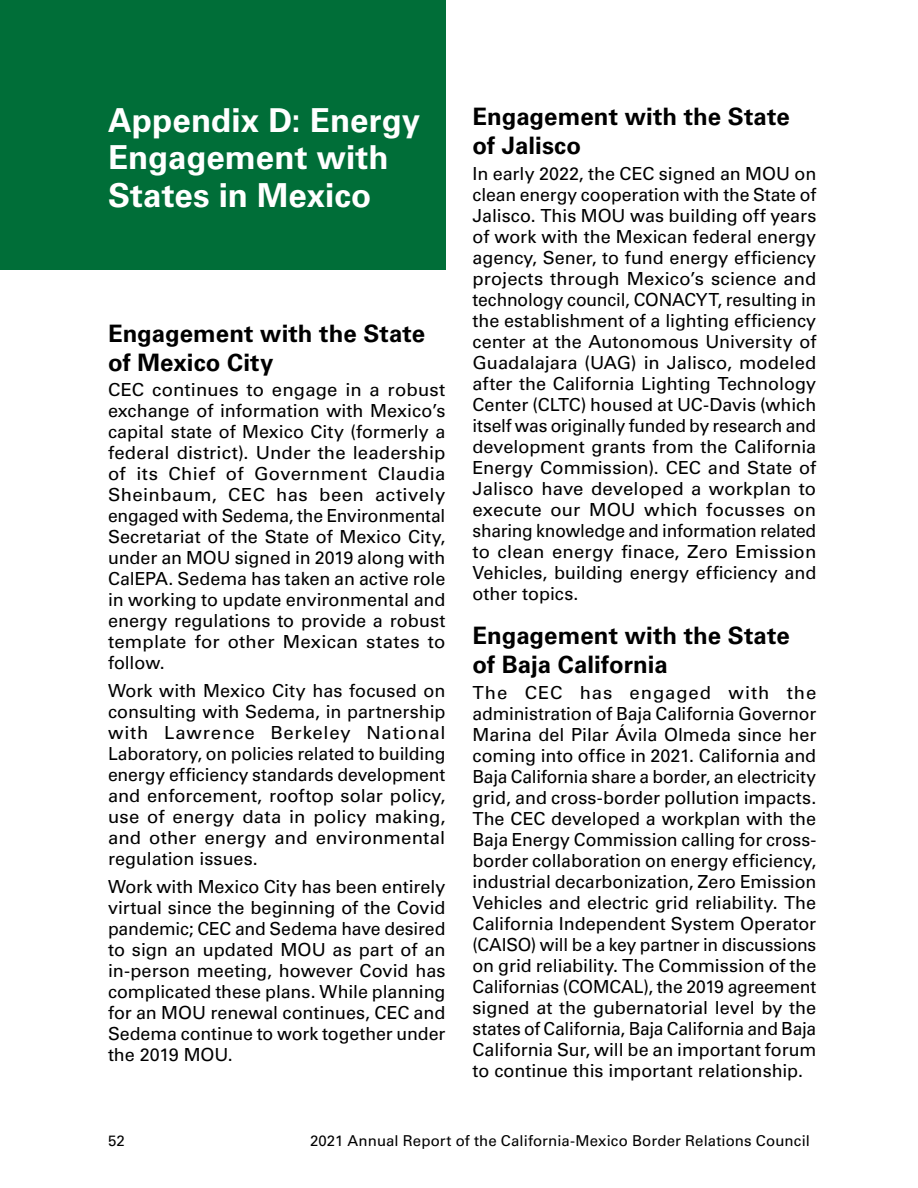
<style>
.page{position:relative;width:918px;height:1188px;background:#fff}
.page>*{position:absolute;margin:0;border:0;box-sizing:border-box;transform-origin:0 0}
.Header_1{font:700 33px/37.5px "Univers LT Std";letter-spacing:.005em;color:#fff}
.Header_2{font:700 24px/28.8px "Univers LT Std";letter-spacing:.005em;color:#000}
.t1{font:18px/21px "Univers LT Std";color:#000;text-align:justify}
.t2{font:15px "Univers LT Std";letter-spacing:.005em;color:#000}
</style>
<div class="page">
<div style="left:0;top:0;width:446px;height:270px;background:#006e38"></div>
<h2 class="Header_1" style="left:108px;top:102px;width:314px">Appendix D: Energy<br>Engagement with<br>States in Mexico</h2>
<h3 class="Header_2" style="left:108px;top:320px;width:319px">Engagement with the State of Mexico City</h3>
<p class="t1" style="left:108px;top:380px;width:339px">CEC continues to engage in a robust exchange of information with Mexico’s capital state of Mexico City (formerly a federal district). Under the leadership of its Chief of Government Claudia Sheinbaum, CEC has been actively engaged with Sedema, the Environmental Secretariat of the State of Mexico City, under an MOU signed in 2019 along with CalEPA. Sedema has taken an active role in working to update environmental and energy regulations to provide a robust template for other Mexican states to follow.</p>
<p class="t1" style="left:108px;top:680px;width:339px">Work with Mexico City has focused on consulting with Sedema, in partnership with Lawrence Berkeley National Laboratory, on policies related to building energy efficiency standards development and enforcement, rooftop solar policy, use of energy data in policy making, and other energy and environmental regulation issues.</p>
<p class="t1" style="left:108px;top:876px;width:339px">Work with Mexico City has been entirely virtual since the beginning of the Covid pandemic; CEC and Sedema have desired to sign an updated MOU as part of an in-person meeting, however Covid has complicated these plans. While planning for an MOU renewal continues, CEC and Sedema continue to work together under the 2019 MOU.</p>
<h3 class="Header_2" style="left:472px;top:103px;width:319px">Engagement with the State of Jalisco</h3>
<p class="t1" style="left:472px;top:163px;width:345px">In early 2022, the CEC signed an MOU on clean energy cooperation with the State of Jalisco. This MOU was building off years of work with the Mexican federal energy agency, Sener, to fund energy efficiency projects through Mexico’s science and technology council, CONACYT, resulting in the establishment of a lighting efficiency center at the Autonomous University of Guadalajara (UAG) in Jalisco, modeled after the California Lighting Technology Center (CLTC) housed at UC-Davis (which itself was originally funded by research and development grants from the California Energy Commission). CEC and State of Jalisco have developed a workplan to execute our MOU which focusses on sharing knowledge and information related to clean energy finace, Zero Emission Vehicles, building energy efficiency and other topics.</p>
<h3 class="Header_2" style="left:472px;top:622px;width:319px">Engagement with the State of Baja California</h3>
<p class="t1" style="left:472px;top:682px;width:345px">The CEC has engaged with the administration of Baja California Governor Marina del Pilar Ávila Olmeda since her coming into office in 2021. California and Baja California share a border, an electricity grid, and cross-border pollution impacts.<br>The CEC developed a workplan with the Baja Energy Commission calling for cross&shy;border collaboration on energy efficiency, industrial decarbonization, Zero Emission Vehicles and electric grid reliability. The California Independent System Operator (CAISO) will be a key partner in discussions on grid reliability. The Commission of the Californias (COMCAL), the 2019 agreement signed at the gubernatorial level by the states of California, Baja California and Baja California Sur, will be an important forum to continue this important relationship.</p>
<p class="t2" style="left:108px;top:1132px;width:18px">52</p>
<p class="t2" style="left:310px;top:1132px;width:501px">2021 Annual Report of the California-Mexico Border Relations Council</p>
</div>
